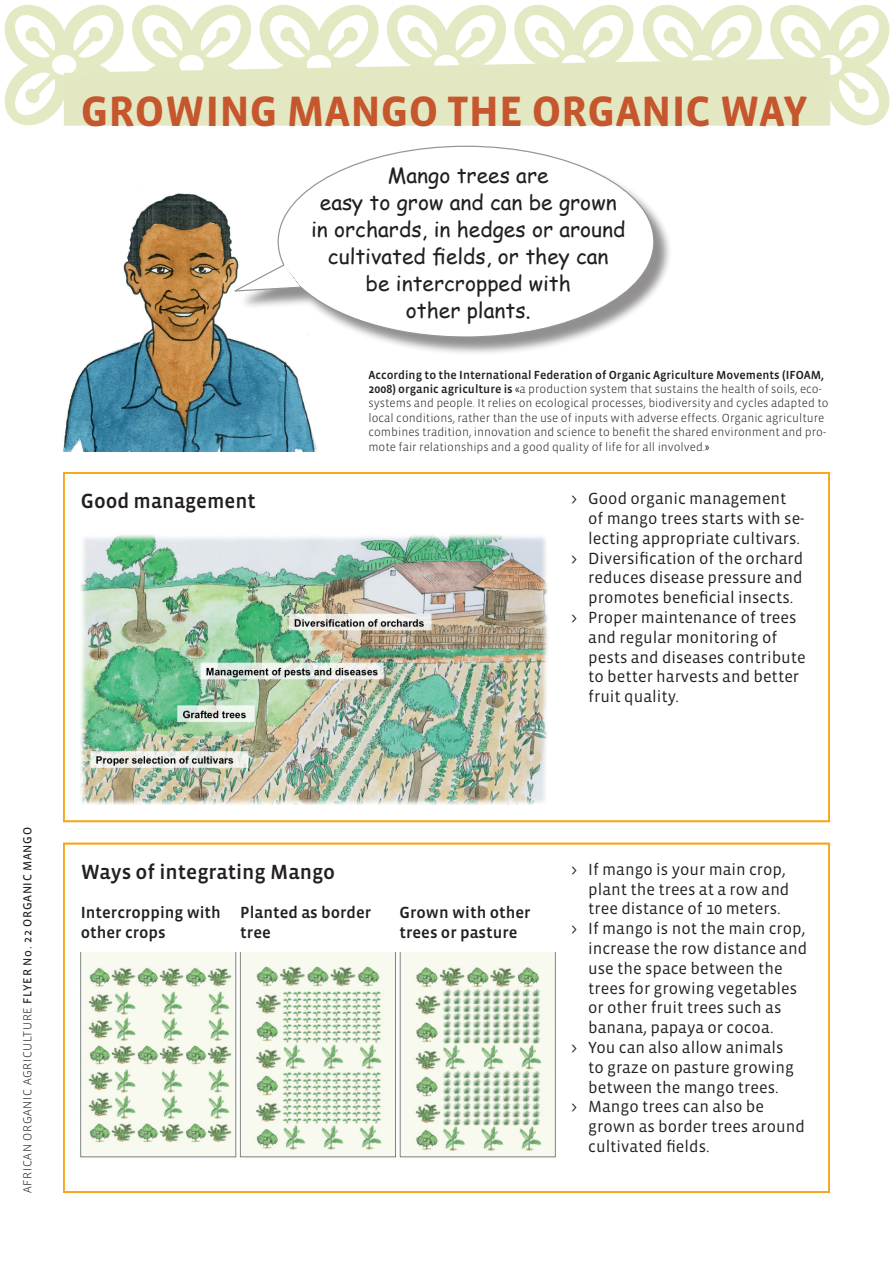
<style>
.page{position:relative;width:893px;height:1263px;background:#fff}
.page>*{position:absolute;margin:0;border:0;box-sizing:border-box;transform-origin:0 0}
.t1{font:700 43.5px "Vista Sans OT";color:#c5562d}
.t2{font:21px/27px "Comic Sans MS";color:#231f20;text-align:center}
.t3{font:500 21px "Vista Sans OT";color:#231f20}
.t4{font:16.5px "Vista Sans OT";color:#231f20}
.t5{font:500 16.5px/19.8px "Vista Sans OT";color:#231f20}
.t6{font:300 12px/14.4px "Vista Sans OT";color:#231f20}
.t7{font:300 12px "Vista Sans OT";letter-spacing:.05em;color:#231f20}
.s1{font-weight:400}
.s2{font-weight:500}
.s3{font-family:"Formata BQ"}
</style>
<div class="page">
<svg style="left:4px;top:5px;width:886px;height:121px"></svg>
<div style="left:52px;top:55px;width:24px;height:20px;background:#fff;border-radius:50%"></div>
<svg style="left:64px;top:58px;width:766px;height:68px;background:#e4e9c5"></svg>
<img style="left:63px;top:193px;width:255px;height:258px">
<div style="left:238px;top:148px;width:435px;height:208px;background:#231f20;opacity:.5"></div>
<svg style="left:229px;top:145px;width:426px;height:193px"></svg>
<div style="left:63px;top:843px;width:767px;height:350px;border:2px solid #f9a51b"></div>
<img style="left:80px;top:952px;width:476px;height:206px">
<div style="left:63px;top:472px;width:767px;height:350px;border:2px solid #f9a51b"></div>
<img style="left:81px;top:534px;width:467px;height:270px">
<p class="t7" style="left:21px;top:1193px;width:367px;rotate:-90deg">AFRICAN ORGANIC AGRICULTURE <span class="s1">FLYER No. 22 ORGANIC MANGO</span></p>
<h1 class="t1" style="left:81px;top:89px;width:299px">GROWING MANGO</h1>
<h1 class="t1" style="left:447px;top:89px;width:362px">THE ORGANIC WAY</h1>
<p class="t2" style="left:311px;top:161px;width:316px">Mango trees are<br>easy to grow and can be grown in orchards, in hedges or around cultivated fields, or they can<br>be intercropped with<br>other plants.</p>
<p class="t6" style="left:368px;top:368px;width:462px"><span class="s2">According to the International Federation of Organic Agriculture Movements (IFOAM, 2008) organic agriculture is</span> <span class="s3">«</span>a production system that sustains the health of soils, eco&shy;systems and people. It relies on ecological processes, biodiversity and cycles adapted to local conditions, rather than the use of inputs with adverse effects. Organic agriculture combines tradition, innovation and science to benefit the shared environment and pro&shy;mote fair relationships and a good quality of life for all involved.<span class="s3">»</span></p>
<p class="t3" style="left:81px;top:490px;width:177px">Good management</p>
<p class="t4" style="left:571px;top:490px;width:217px">&gt; Good organic management</p>
<p class="t4" style="left:588px;top:510px;width:218px">of mango trees starts with se-</p>
<p class="t4" style="left:588px;top:530px;width:213px">lecting appropriate cultivars.</p>
<p class="t4" style="left:571px;top:549px;width:234px">&gt; Diversification of the orchard</p>
<p class="t4" style="left:588px;top:569px;width:216px">reduces disease pressure and</p>
<p class="t4" style="left:588px;top:589px;width:207px">promotes beneficial insects.</p>
<p class="t4" style="left:571px;top:609px;width:227px">&gt; Proper maintenance of trees</p>
<p class="t4" style="left:588px;top:629px;width:190px">and regular monitoring of</p>
<p class="t4" style="left:588px;top:648px;width:219px">pests and diseases contribute</p>
<p class="t4" style="left:588px;top:668px;width:212px">to better harvests and better</p>
<p class="t4" style="left:588px;top:688px;width:92px">fruit quality.</p>
<p class="t3" style="left:81px;top:861px;width:256px">Ways of integrating Mango</p>
<p class="t5" style="left:81px;top:903px;width:142px">Intercropping with other crops</p>
<p class="t5" style="left:240px;top:903px;width:133px">Planted as border tree</p>
<p class="t5" style="left:399px;top:903px;width:133px">Grown with other trees or pasture</p>
<p class="t4" style="left:571px;top:861px;width:216px">&gt; If mango is your main crop,</p>
<p class="t4" style="left:588px;top:881px;width:203px">plant the trees at a row and</p>
<p class="t4" style="left:588px;top:900px;width:194px">tree distance of 10 meters.</p>
<p class="t4" style="left:571px;top:920px;width:236px">&gt; If mango is not the main crop,</p>
<p class="t4" style="left:588px;top:940px;width:220px">increase the row distance and</p>
<p class="t4" style="left:588px;top:960px;width:196px">use the space between the</p>
<p class="t4" style="left:588px;top:980px;width:210px">trees for growing vegetables</p>
<p class="t4" style="left:588px;top:999px;width:195px">or other fruit trees such as</p>
<p class="t4" style="left:588px;top:1019px;width:187px">banana, papaya or cocoa.</p>
<p class="t4" style="left:571px;top:1039px;width:214px">&gt; You can also allow animals</p>
<p class="t4" style="left:588px;top:1059px;width:207px">to graze on pasture growing</p>
<p class="t4" style="left:588px;top:1079px;width:192px">between the mango trees.</p>
<p class="t4" style="left:571px;top:1098px;width:194px">&gt; Mango trees can also be</p>
<p class="t4" style="left:588px;top:1118px;width:218px">grown as border trees around</p>
<p class="t4" style="left:588px;top:1138px;width:123px">cultivated fields.</p>
</div>
